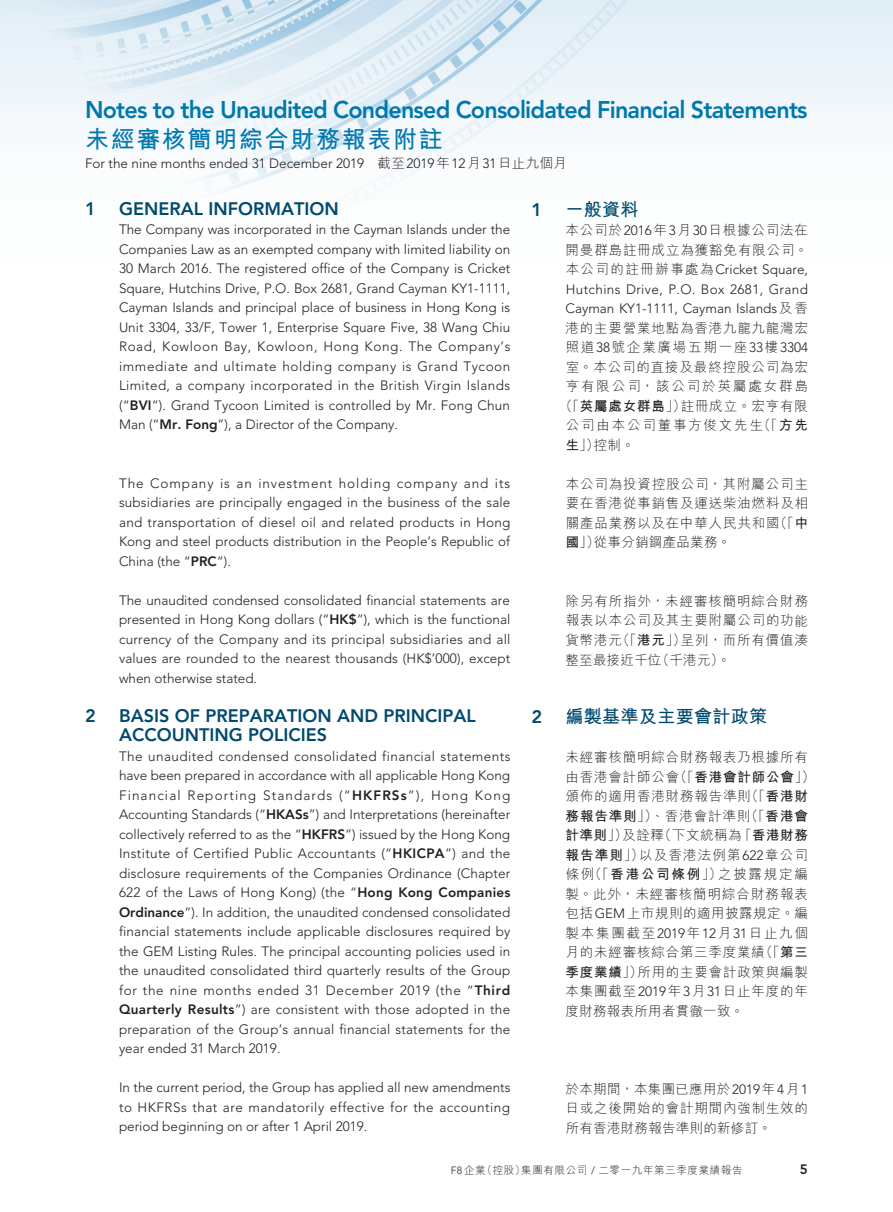
<style>
.page{position:relative;width:893px;height:1212px;background:#fff}
.page>*{position:absolute;margin:0;border:0;box-sizing:border-box;transform-origin:0 0}
.t1{font:800 24px "Avenir LT Std";letter-spacing:-.035em;color:#0078ae}
.t2{font:700 24px "M Hei HK";letter-spacing:.07em;color:#0078ae}
.t3{font:800 18px/19.5px "Avenir LT Std";color:#004a6e}
.t4{font:700 18px "M Hei HK";letter-spacing:.02em;color:#004a6e}
.t5{font:300 13.5px/19.5px "Avenir LT Std";color:#231f20;text-align:justify}
.t6{font:300 13.5px/19.5px "M Hei HK";letter-spacing:.06em;color:#231f20;text-align:justify}
.t7{font:300 13.5px "M Hei HK";letter-spacing:.13em;color:#231f20}
.t8{font:300 13.5px "M Hei HK";letter-spacing:.135em;color:#231f20}
.t9{font:300 13.5px "M Hei HK";letter-spacing:.14em;color:#231f20}
.t10{font:800 13.5px "Avenir LT Std";color:#231f20}
.t11{font:300 10.5px "M Hei HK";letter-spacing:.06em;color:#231f20}
.s1{font-family:"M Hei HK"}
.s2{font-family:"Avenir LT Std"}
.s3{font-weight:700}
.s4{font-weight:800}
</style>
<div class="page">
<img style="left:0;top:0;width:893px;height:195px">
<h1 class="t1" style="left:85px;top:95px;width:724px">Notes to the Unaudited Condensed Consolidated Financial Statements</h1>
<h1 class="t2" style="left:85px;top:121px;width:359px">未經審核簡明綜合財務報表附註</h1>
<p class="t5" style="left:85px;top:154px;width:483px">For the nine months ended 31 December 2019 <span class="s1">截至</span>2019<span class="s1">年</span>12<span class="s1">月</span>31<span class="s1">日止九個月</span></p>
<h2 class="t3" style="left:531px;top:200px;width:12px">1</h2>
<h2 class="t4" style="left:566px;top:196px;width:75px">一般資料</h2>
<p class="t6" style="left:565px;top:221px;width:244px">本公司於<span class="s2">2016</span>年<span class="s2">3</span>月<span class="s2">30</span>日根據公司法在開曼群島註冊成立為獲豁免有限公司。</p>
<p class="t5" style="left:566px;top:260px;width:244px"><span class="s1">本公司的註冊辦事處為</span>Cricket Square, Hutchins Drive, P.O. Box 2681, Grand Cayman KY1-1111, Cayman Islands<span class="s1">及香</span></p>
<p class="t6" style="left:566px;top:318px;width:244px">港的主要營業地點為香港九龍九龍灣宏</p>
<p class="t7" style="left:566px;top:341px;width:244px">照道<span class="s2">38</span>號企業廣場五期一座<span class="s2">33</span>樓<span class="s2">3304</span></p>
<p class="t6" style="left:566px;top:357px;width:244px">室。本公司的直接及最終控股公司為宏</p>
<p class="t9" style="left:566px;top:380px;width:244px">亨有限公司，該公司於英屬處女群島</p>
<p class="t6" style="left:559px;top:396px;width:251px">（「<span class="s3">英屬處女群島</span>」）註冊成立。宏亨有限</p>
<p class="t8" style="left:566px;top:418px;width:244px">公司由本公司董事方俊文先生（「<span class="s3">方先</span></p>
<p class="t6" style="left:566px;top:435px;width:70px"><span class="s3">生</span>」）控制。</p>
<p class="t6" style="left:566px;top:474px;width:244px">本公司為投資控股公司，其附屬公司主要在香港從事銷售及運送柴油燃料及相關產品業務以及在中華人民共和國（「<span class="s3">中國</span>」）從事分銷鋼產品業務。</p>
<h2 class="t3" style="left:85px;top:199px;width:12px">1</h2>
<h2 class="t3" style="left:119px;top:199px;width:221px">GENERAL INFORMATION</h2>
<p class="t5" style="left:119px;top:220px;width:393px">The Company was incorporated in the Cayman Islands under the Companies Law as an exempted company with limited liability on 30 March 2016. The registered office of the Company is Cricket Square, Hutchins Drive, P.O. Box 2681, Grand Cayman KY1-1111, Cayman Islands and principal place of business in Hong Kong is Unit 3304, 33/F, Tower 1, Enterprise Square Five, 38 Wang Chiu Road, Kowloon Bay, Kowloon, Hong Kong. The Company’s immediate and ultimate holding company is Grand Tycoon Limited, a company incorporated in the British Virgin Islands (“<span class="s4">BVI</span>”). Grand Tycoon Limited is controlled by Mr. Fong Chun Man (“<span class="s4">Mr. Fong</span>”), a Director of the Company.</p>
<p class="t5" style="left:119px;top:473px;width:393px">The Company is an investment holding company and its subsidiaries are principally engaged in the business of the sale and transportation of diesel oil and related products in Hong Kong and steel products distribution in the People’s Republic of China (the “<span class="s4">PRC</span>“).</p>
<p class="t5" style="left:119px;top:590px;width:393px">The unaudited condensed consolidated financial statements are presented in Hong Kong dollars (“<span class="s4">HK$</span>”), which is the functional currency of the Company and its principal subsidiaries and all values are rounded to the nearest thousands (HK$’000), except when otherwise stated.</p>
<p class="t6" style="left:565px;top:591px;width:244px">除另有所指外，未經審核簡明綜合財務報表以本公司及其主要附屬公司的功能貨幣港元（「<span class="s3">港元</span>」）呈列，而所有價值湊整至最接近千位（千港元）。</p>
<h2 class="t3" style="left:85px;top:706px;width:12px">2</h2>
<h2 class="t3" style="left:119px;top:706px;width:358px">BASIS OF PREPARATION AND PRINCIPAL<br>ACCOUNTING POLICIES</h2>
<p class="t5" style="left:119px;top:746px;width:393px">The unaudited condensed consolidated financial statements have been prepared in accordance with all applicable Hong Kong Financial Reporting Standards (“<span class="s4">HKFRSs</span>”), Hong Kong Accounting Standards (“<span class="s4">HKASs</span>”) and Interpretations (hereinafter collectively referred to as the “<span class="s4">HKFRS</span>”) issued by the Hong Kong Institute of Certified Public Accountants (“<span class="s4">HKICPA</span>”) and the disclosure requirements of the Companies Ordinance (Chapter 622 of the Laws of Hong Kong) (the “<span class="s4">Hong Kong Companies Ordinance</span>”). In addition, the unaudited condensed consolidated financial statements include applicable disclosures required by the GEM Listing Rules. The principal accounting policies used in the unaudited consolidated third quarterly results of the Group for the nine months ended 31 December 2019 (the “<span class="s4">Third Quarterly Results</span>”) are consistent with those adopted in the preparation of the Group’s annual financial statements for the year ended 31 March 2019.</p>
<p class="t5" style="left:119px;top:1078px;width:393px">In the current period, the Group has applied all new amendments to HKFRSs that are mandatorily effective for the accounting period beginning on or after 1 April 2019.</p>
<h2 class="t3" style="left:531px;top:707px;width:12px">2</h2>
<h2 class="t4" style="left:566px;top:703px;width:203px">編製基準及主要會計政策</h2>
<p class="t6" style="left:565px;top:747px;width:251px;text-align:left">未經審核簡明綜合財務報表乃根據所有由香港會計師公會（「<span class="s3">香港會計師公會</span>」）頒佈的適用香港財務報告準則（「<span class="s3">香港財務報告準則</span>」）、香港會計準則（「<span class="s3">香港會計準則</span>」）及詮釋（下文統稱為「<span class="s3">香港財務報告準則</span>」）以及香港法例第<span class="s2">622</span>章公司條例（「<span class="s3">香港公司條例</span>」）之披露規定編製。此外，未經審核簡明綜合財務報表包括<span class="s2">GEM</span>上市規則的適用披露規定。編製本集團截至<span class="s2">2019</span>年<span class="s2">12</span>月<span class="s2">31</span>日止九個月的未經審核綜合第三季度業績（「<span class="s3">第三季度業績</span>」）所用的主要會計政策與編製本集團截至<span class="s2">2019</span>年<span class="s2">3</span>月<span class="s2">31</span>日止年度的年度財務報表所用者貫徹一致。</p>
<p class="t6" style="left:566px;top:1078px;width:244px">於本期間，本集團已應用於<span class="s2">2019</span>年<span class="s2">4</span>月<span class="s2">1</span>日或之後開始的會計期間內強制生效的所有香港財務報告準則的新修訂。</p>
<p class="t11" style="left:451px;top:1164px;width:293px"><span class="s2">F8</span>企業（控股）集團有限公司 <span class="s2">/</span> 二零一九年第三季度業績報告</p>
<p class="t10" style="left:800px;top:1161px;width:9px">5</p>
</div>
